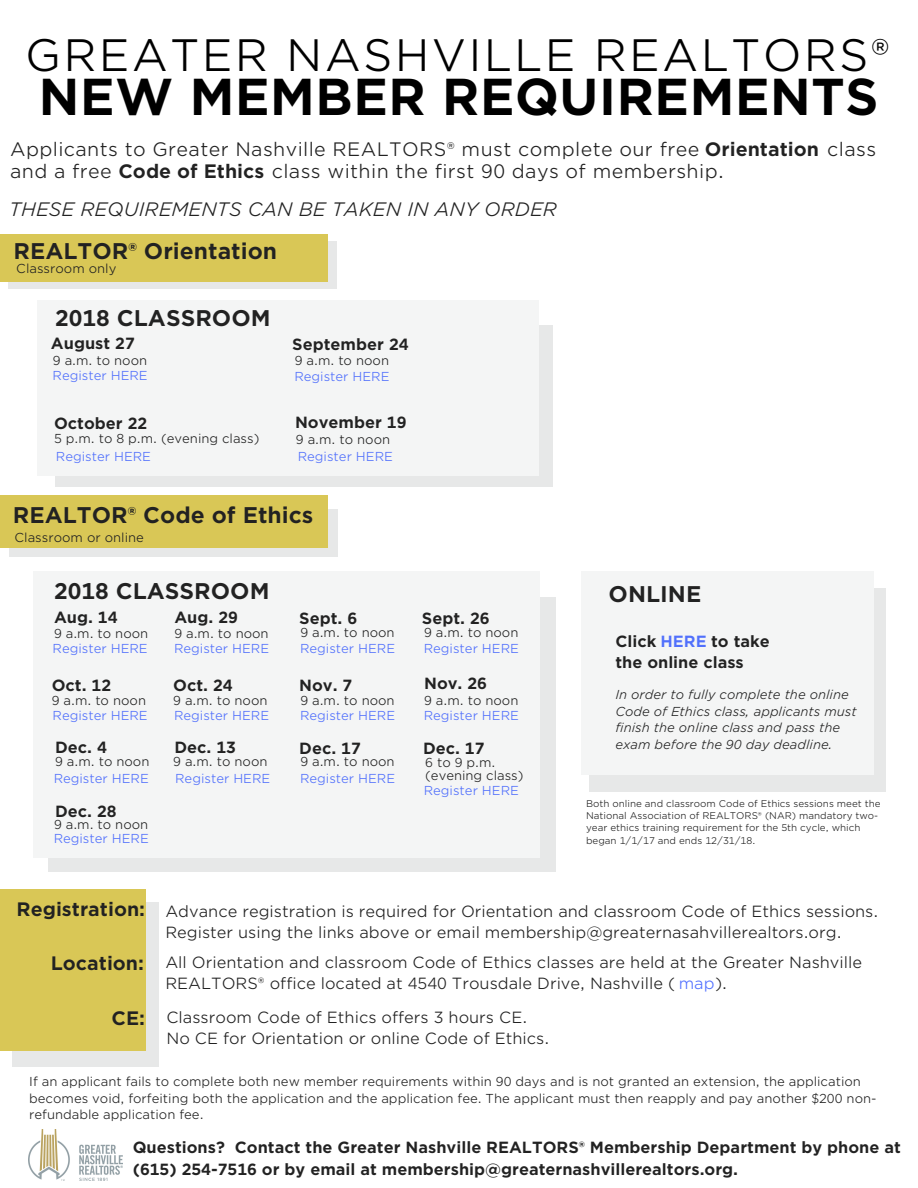
<style>
.page{position:relative;width:918px;height:1188px;background:#fff}
.page>*{position:absolute;margin:0;border:0;box-sizing:border-box;transform-origin:0 0}
.t1{font:700 49.8px "Gotham Office";color:#000}
.t2{font:43.65px "Gotham Office";letter-spacing:.05em;color:#000}
.t3{font:700 21.75px "Gotham Office";color:#222}
.t4{font:18.75px/21.3px "Gotham Office";letter-spacing:.02em;color:#222}
.t5{font:italic 18.75px "Gotham Office";color:#222}
.t6{font:700 18.75px "Gotham Office";color:#222}
.t7{font:15.6px/21.3px "Gotham Office";color:#222}
.t8{font:700 15.6px/21.3px "Gotham Office";color:#222}
.t9{font:12.45px/16.8px "Gotham Office";color:#222}
.t10{font:12.45px "Gotham Office";color:#5170fc}
.t11{font:italic 12.45px/16.8px "Gotham Office";color:#222}
.t12{font:9.3px/12.3px "Gotham Office";color:#222}
.s1{font-weight:700}
.s2{color:#5170fc}
.s3{color:#5271ff}
</style>
<div class="page">
<div style="left:12px;top:902px;width:147px;height:164px;background:#e7e8e8"></div>
<div style="left:0;top:889px;width:145px;height:162px;background:#d9c756"></div>
<div style="left:55px;top:325px;width:497px;height:162px;background:#e7e8e8"></div>
<div style="left:37px;top:300px;width:502px;height:176px;background:#f4f5f5"></div>
<div style="left:8px;top:242px;width:328px;height:47px;background:#e7e8e8"></div>
<div style="left:0;top:234px;width:327px;height:47px;background:#d9c756"></div>
<div style="left:9px;top:510px;width:328px;height:47px;background:#e7e8e8"></div>
<div style="left:0;top:495px;width:327px;height:53px;background:#d9c756"></div>
<img style="left:28px;top:1130px;width:95px;height:50px">
<div style="left:48px;top:597px;width:508px;height:275px;background:#e7e8e8"></div>
<div style="left:34px;top:572px;width:506px;height:286px;background:#f4f5f5"></div>
<div style="left:590px;top:588px;width:296px;height:204px;background:#e7e8e8"></div>
<div style="left:582px;top:572px;width:292px;height:203px;background:#f4f5f5"></div>
<h2 class="t2" style="left:25px;top:29px;width:866px">GREATER NASHVILLE REALTORS®</h2>
<h1 class="t1" style="left:39px;top:67px;width:841px">NEW MEMBER REQUIREMENTS</h1>
<h3 class="t4" style="left:10px;top:139px;width:868px">Applicants to Greater Nashville REALTORS® must complete our free <span class="s1">Orientation</span> class and a free <span class="s1">Code of Ethics</span> class within the first 90 days of membership.</h3>
<h3 class="t5" style="left:9px;top:198px;width:550px">THESE REQUIREMENTS CAN BE TAKEN IN ANY ORDER</h3>
<h3 class="t3" style="left:14px;top:238px;width:265px">REALTOR® Orientation</h3>
<p class="t9" style="left:16px;top:260px;width:102px">Classroom only</p>
<h3 class="t3" style="left:55px;top:305px;width:217px">2018 CLASSROOM</h3>
<p class="t8" style="left:51px;top:332px;width:85px">August 27</p>
<p class="t9" style="left:53px;top:352px;width:96px">9 a.m. to noon</p>
<p class="t10" style="left:53px;top:368px;width:97px">Register HERE</p>
<p class="t8" style="left:54px;top:412px;width:95px">October 22</p>
<p class="t9" style="left:54px;top:430px;width:207px">5 p.m. to 8 p.m. (evening class)</p>
<p class="t10" style="left:56px;top:449px;width:97px">Register HERE</p>
<p class="t8" style="left:292px;top:334px;width:118px">September 24</p>
<p class="t9" style="left:295px;top:352px;width:96px">9 a.m. to noon</p>
<p class="t10" style="left:294px;top:369px;width:97px">Register HERE</p>
<p class="t8" style="left:295px;top:411px;width:113px">November 19</p>
<p class="t9" style="left:296px;top:431px;width:96px">9 a.m. to noon</p>
<p class="t10" style="left:298px;top:449px;width:97px">Register HERE</p>
<h3 class="t3" style="left:13px;top:502px;width:302px">REALTOR® Code of Ethics</h3>
<p class="t9" style="left:15px;top:529px;width:131px">Classroom or online</p>
<h3 class="t3" style="left:54px;top:578px;width:217px">2018 CLASSROOM</h3>
<p class="t8" style="left:54px;top:607px;width:65px">Aug. 14</p>
<p class="t9" style="left:54px;top:625px;width:96px">9 a.m. to noon</p>
<p class="t10" style="left:53px;top:641px;width:97px">Register HERE</p>
<p class="t8" style="left:174px;top:607px;width:65px">Aug. 29</p>
<p class="t9" style="left:174px;top:625px;width:96px">9 a.m. to noon</p>
<p class="t10" style="left:174px;top:641px;width:97px">Register HERE</p>
<p class="t8" style="left:52px;top:674px;width:61px">Oct. 12</p>
<p class="t9" style="left:52px;top:692px;width:96px">9 a.m. to noon</p>
<p class="t10" style="left:53px;top:708px;width:97px">Register HERE</p>
<p class="t8" style="left:55px;top:736px;width:53px">Dec. 4</p>
<p class="t9" style="left:55px;top:753px;width:96px">9 a.m. to noon</p>
<p class="t10" style="left:54px;top:771px;width:97px">Register HERE</p>
<p class="t8" style="left:55px;top:800px;width:63px">Dec. 28</p>
<p class="t9" style="left:54px;top:816px;width:96px">9 a.m. to noon</p>
<p class="t10" style="left:54px;top:831px;width:97px">Register HERE</p>
<p class="t8" style="left:173px;top:674px;width:61px">Oct. 24</p>
<p class="t9" style="left:173px;top:692px;width:96px">9 a.m. to noon</p>
<p class="t10" style="left:174px;top:708px;width:97px">Register HERE</p>
<p class="t8" style="left:174px;top:736px;width:63px">Dec. 13</p>
<p class="t9" style="left:173px;top:753px;width:96px">9 a.m. to noon</p>
<p class="t10" style="left:175px;top:771px;width:97px">Register HERE</p>
<p class="t8" style="left:299px;top:608px;width:59px">Sept. 6</p>
<p class="t9" style="left:300px;top:624px;width:96px">9 a.m. to noon</p>
<p class="t10" style="left:300px;top:641px;width:97px">Register HERE</p>
<p class="t8" style="left:299px;top:674px;width:55px">Nov. 7</p>
<p class="t9" style="left:300px;top:692px;width:96px">9 a.m. to noon</p>
<p class="t10" style="left:300px;top:708px;width:97px">Register HERE</p>
<p class="t8" style="left:299px;top:737px;width:63px">Dec. 17</p>
<p class="t9" style="left:300px;top:753px;width:96px">9 a.m. to noon</p>
<p class="t10" style="left:300px;top:771px;width:97px">Register HERE</p>
<p class="t8" style="left:422px;top:608px;width:69px">Sept. 26</p>
<p class="t9" style="left:424px;top:624px;width:96px">9 a.m. to noon</p>
<p class="t10" style="left:424px;top:641px;width:97px">Register HERE</p>
<p class="t8" style="left:424px;top:672px;width:64px">Nov. 26</p>
<p class="t9" style="left:424px;top:692px;width:96px">9 a.m. to noon</p>
<p class="t10" style="left:424px;top:708px;width:97px">Register HERE</p>
<p class="t8" style="left:423px;top:737px;width:63px">Dec. 17</p>
<p class="t9" style="left:425px;top:755px;width:100px;line-height:13.5px">6 to 9 p.m. (evening class)</p>
<p class="t10" style="left:424px;top:783px;width:97px">Register HERE</p>
<h3 class="t3" style="left:609px;top:581px;width:94px">ONLINE</h3>
<p class="t8" style="left:615px;top:631px;width:156px">Click <span class="s2">HERE</span> to take the online class</p>
<p class="t11" style="left:615px;top:686px;width:243px">In order to fully complete the online Code of Ethics class, applicants must finish the online class and pass the exam before the 90 day deadline.</p>
<p class="t12" style="left:586px;top:797px;width:296px">Both online and classroom Code of Ethics sessions meet the National Association of REALTORS® (NAR) mandatory two&shy;year ethics training requirement for the 5th cycle, which began 1/1/17 and ends 12/31/18.</p>
<h3 class="t6" style="left:17px;top:898px;width:130px">Registration:</h3>
<h3 class="t6" style="left:51px;top:952px;width:95px">Location:</h3>
<h3 class="t6" style="left:112px;top:1007px;width:35px">CE:</h3>
<p class="t7" style="left:165px;top:901px;width:715px">Advance registration is required for Orientation and classroom Code of Ethics sessions.<br>Register using the links above or email membership@greaternasahvillerealtors.org.</p>
<p class="t7" style="left:165px;top:951px;width:698px">All Orientation and classroom Code of Ethics classes are held at the Greater Nashville<br>REALTORS® office located at 4540 Trousdale Drive, Nashville ( <span class="s3">map</span>).</p>
<p class="t7" style="left:166px;top:1006px;width:384px">Classroom Code of Ethics offers 3 hours CE.<br>No CE for Orientation or online Code of Ethics.</p>
<p class="t9" style="left:29px;top:1073px;width:849px">If an applicant fails to complete both new member requirements within 90 days and is not granted an extension, the application becomes void, forfeiting both the application and the application fee. The applicant must then reapply and pay another $200 non&shy;refundable application fee.</p>
<p class="t8" style="left:133px;top:1137px;width:770px">Questions? Contact the Greater Nashville REALTORS® Membership Department by phone at (615) 254-7516 or by email at membership@greaternashvillerealtors.org.</p>
</div>
